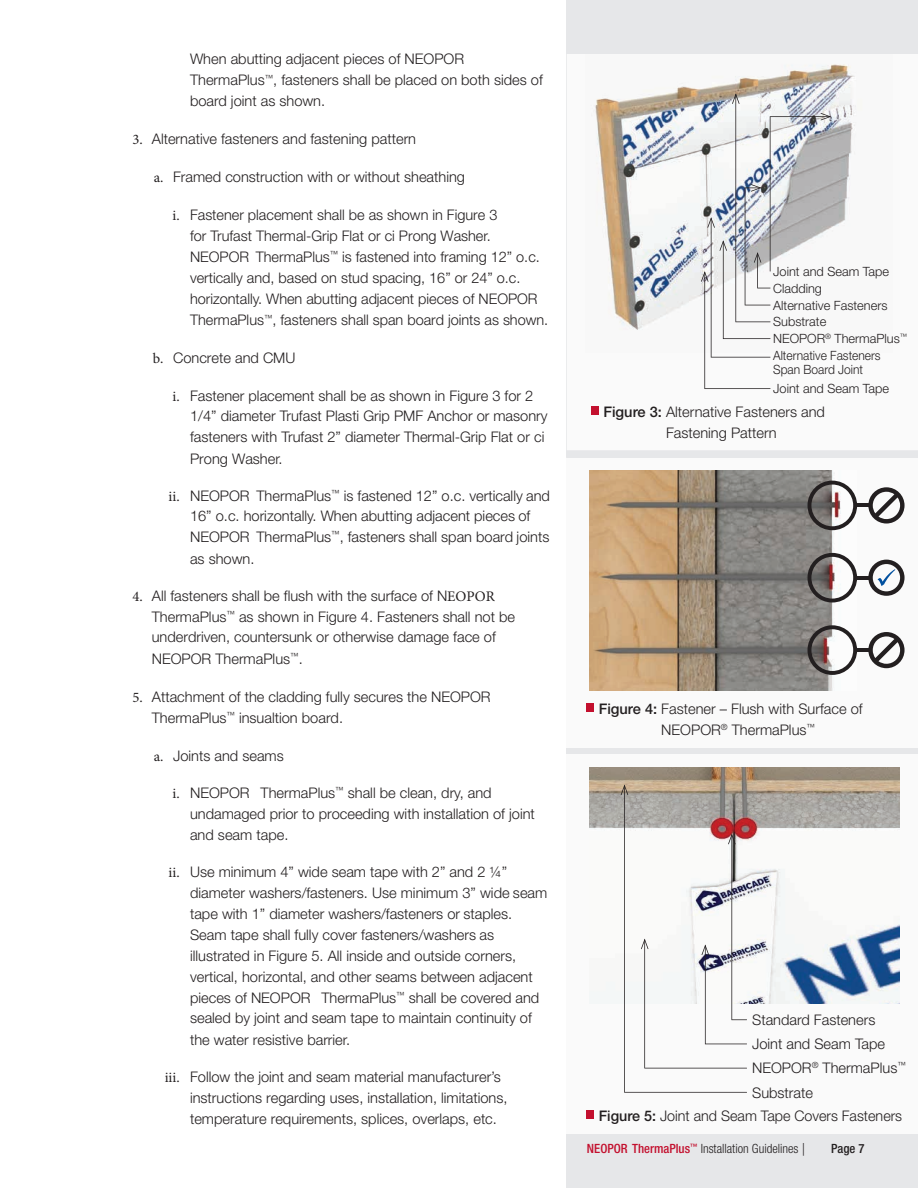
<style>
.page{position:relative;width:918px;height:1188px;background:#fff}
.page>*{position:absolute;margin:0;border:0;box-sizing:border-box;transform-origin:0 0}
.t1{font:300 14.7px/21px "Helvetica Neue LT Std";color:#231f20}
.t2{font:300 12.75px/17px "Helvetica Neue LT Std";color:#231f20}
.t3{font:300 condensed 12.75px "Helvetica Neue LT Std";color:#231f20}
.t4{font:300 12.75px/19.6px "Helvetica Neue LT Std";color:#231f20;scale:.94 1}
.t5{font:500 condensed 12.75px "Helvetica Neue LT Std";color:#231f20}
.s1{font-family:"Minion Pro";font-weight:400}
.s2{font-weight:500}
.s3{font-weight:500;color:#c3102e}
.s4{font-stretch:normal}
</style>
<div class="page">
<div style="left:567px;top:0;width:351px;height:1188px;background:#e6e7e9"></div>
<div style="left:567px;top:458px;width:351px;height:289px;background:#fafafa"></div>
<div style="left:586px;top:703px;width:8px;height:8px;background:#c3102e"></div>
<img style="left:589px;top:471px;width:247px;height:219px">
<svg style="left:808px;top:481px;width:49px;height:49px"></svg>
<svg style="left:808px;top:553px;width:49px;height:50px"></svg>
<svg style="left:808px;top:625px;width:49px;height:50px"></svg>
<svg style="left:868px;top:560px;width:37px;height:36px"></svg>
<svg style="left:868px;top:487px;width:37px;height:37px"></svg>
<svg style="left:868px;top:632px;width:37px;height:36px"></svg>
<hr style="left:855px;top:503px;width:15px;height:4px;background:#231f20">
<hr style="left:855px;top:576px;width:15px;height:4px;background:#231f20">
<hr style="left:855px;top:648px;width:15px;height:4px;background:#231f20">
<div style="left:567px;top:54px;width:351px;height:396px;background:#fafafa"></div>
<div style="left:591px;top:406px;width:8px;height:8px;background:#c3102e"></div>
<img style="left:586px;top:54px;width:307px;height:298px">
<svg style="left:704px;top:272px;width:67px;height:117px;background:#ececec"></svg>
<svg style="left:701px;top:271px;width:8px;height:11px"></svg>
<svg style="left:711px;top:218px;width:60px;height:140px;fill:#f8f8f8"></svg>
<svg style="left:707px;top:217px;width:8px;height:11px"></svg>
<div style="left:723px;top:241px;width:48px;height:98px;background:linear-gradient(to right,#f3f4f4,#fafaf9)"></div>
<svg style="left:720px;top:240px;width:7px;height:11px"></svg>
<svg style="left:735px;top:94px;width:36px;height:228px;fill:#f1f3f4"></svg>
<svg style="left:732px;top:93px;width:8px;height:11px"></svg>
<svg style="left:745px;top:184px;width:26px;height:121px"></svg>
<svg style="left:770px;top:116px;width:60px;height:156px"></svg>
<svg style="left:821px;top:113px;width:10px;height:7px"></svg>
<div style="left:567px;top:755px;width:351px;height:379px;background:#fafafa"></div>
<div style="left:586px;top:1111px;width:8px;height:8px;background:#c3102e"></div>
<img style="left:589px;top:768px;width:310px;height:236px">
<svg style="left:624px;top:785px;width:123px;height:308px"></svg>
<svg style="left:621px;top:784px;width:7px;height:11px"></svg>
<div style="left:644px;top:939px;width:103px;height:129px;background:#fafafa"></div>
<svg style="left:641px;top:939px;width:7px;height:10px"></svg>
<svg style="left:705px;top:945px;width:42px;height:99px"></svg>
<svg style="left:702px;top:944px;width:7px;height:11px"></svg>
<svg style="left:731px;top:834px;width:16px;height:186px"></svg>
<svg style="left:728px;top:834px;width:8px;height:10px"></svg>
<p class="t1" style="left:190px;top:48px;width:354px">When abutting adjacent pieces of NEOPOR<sup>®<br></sup>ThermaPlus<sup>™</sup>, fasteners shall be placed on both sides of board joint as shown.</p>
<p class="t1" style="left:132px;top:128px;width:285px"><span class="s1">3.</span> Alternative fasteners and fastening pattern</p>
<p class="t1" style="left:154px;top:166px;width:313px"><span class="s1">a.</span> Framed construction with or without sheathing</p>
<p class="t1" style="left:190px;top:204px;width:360px;text-indent:-17px"><span class="s1">i.</span> Fastener placement shall be as shown in Figure 3<br>for Trufast Thermal-Grip Flat or ci Prong Washer.<br>NEOPOR<sup>®</sup>ThermaPlus<sup>™</sup> is fastened into framing 12” o.c. vertically and, based on stud spacing, 16” or 24” o.c. horizontally. When abutting adjacent pieces of NEOPOR<sup>® </sup>ThermaPlus<sup>™</sup>, fasteners shall span board joints as shown.</p>
<p class="t1" style="left:153px;top:347px;width:144px"><span class="s1">b.</span> Concrete and CMU</p>
<p class="t1" style="left:190px;top:385px;width:359px;text-indent:-17px"><span class="s1">i.</span> Fastener placement shall be as shown in Figure 3 for 2<br>1/4” diameter Trufast Plasti Grip PMF Anchor or masonry fasteners with Trufast 2” diameter Thermal-Grip Flat or ci Prong Washer.</p>
<p class="t1" style="left:190px;top:485px;width:361px;text-indent:-21px"><span class="s1">ii.</span> NEOPOR<sup>®</sup>ThermaPlus<sup>™</sup> is fastened 12” o.c. vertically and 16” o.c. horizontally. When abutting adjacent pieces of NEOPOR<sup>®</sup>ThermaPlus<sup>™</sup>, fasteners shall span board joints as shown.</p>
<p class="t1" style="left:152px;top:585px;width:365px;text-indent:-19px"><span class="s1">4.</span> All fasteners shall be fl ush with the surface of N<span class="s1">EOPOR </span>ThermaPlus<sup>™</sup> as shown in Figure 4. Fasteners shall not be underdriven, countersunk or otherwise damage face of NEOPOR ThermaPlus<sup>™</sup>.</p>
<p class="t1" style="left:152px;top:686px;width:347px;text-indent:-19px"><span class="s1">5.</span> Attachment of the cladding fully secures the NEOPOR<sup>®<br></sup>ThermaPlus<sup>™</sup> insualtion board.</p>
<p class="t1" style="left:154px;top:745px;width:132px"><span class="s1">a.</span> Joints and seams</p>
<p class="t1" style="left:190px;top:782px;width:346px;text-indent:-17px"><span class="s1">i.</span> NEOPOR<sup>®</sup> ThermaPlus<sup>™</sup> shall be clean, dry, and undamaged prior to proceeding with installation of joint and seam tape.</p>
<p class="t1" style="left:190px;top:861px;width:359px;text-indent:-21px"><span class="s1">ii.</span> Use minimum 4” wide seam tape with 2” and 2 ¼” diameter washers/fasteners. Use minimum 3” wide seam tape with 1” diameter washers/fasteners or staples.<br>Seam tape shall fully cover fasteners/washers as illustrated in Figure 5. All inside and outside corners, vertical, horizontal, and other seams between adjacent pieces of NEOPOR<sup>®</sup> ThermaPlus<sup>™</sup> shall be covered and sealed by joint and seam tape to maintain continuity of the water resistive barrier.</p>
<p class="t1" style="left:190px;top:1066px;width:319px;text-indent:-25px"><span class="s1">iii.</span> Follow the joint and seam material manufacturer’s instructions regarding uses, installation, limitations, temperature requirements, splices, overlaps, etc.</p>
<p class="t2" style="left:773px;top:262px;width:117px">Joint and Seam Tape</p>
<p class="t2" style="left:773px;top:279px;width:116px">Cladding<br>Alternative Fasteners</p>
<p class="t2" style="left:773px;top:330px;width:135px">NEOPOR<sup>®</sup> ThermaPlus<sup>™<br></sup>Alternative Fasteners</p>
<p class="t4" style="left:773px;top:359px;width:125px">Span Board Joint<br>Joint and Seam Tape</p>
<p class="t2" style="left:773px;top:313px;width:55px">Substrate</p>
<p class="t1" style="left:666px;top:400px;width:161px;text-indent:-63px"><span class="s2">figure 3:</span> Alternative Fasteners and<br>Fastening Pattern</p>
<p class="t1" style="left:661px;top:698px;width:203px;text-indent:-63px"><span class="s2">figure 4:</span> Fastener – Flush with Surface of<br>NEOPOR<sup>®</sup> ThermaPlus<sup>™</sup></p>
<p class="t1" style="left:752px;top:1009px;width:125px">Standard Fasteners</p>
<p class="t1" style="left:752px;top:1032px;width:155px;line-height:24.2px">Joint and Seam Tape<br>NEOPOR<sup>®</sup> ThermaPlus<sup>™</sup></p>
<p class="t1" style="left:752px;top:1081px;width:62px">Substrate</p>
<p class="t1" style="left:599px;top:1105px;width:305px"><span class="s2">figure 5:</span> Joint and Seam Tape Covers Fasteners</p>
<p class="t3" style="left:587px;top:1142px;width:219px"><span class="s3">NEOPOR ThermaPlus</span><sup>™</sup> Installation Guidelines <span class="s4">|</span></p>
<p class="t5" style="left:831px;top:1141px;width:35px">Page 7</p>
</div>
